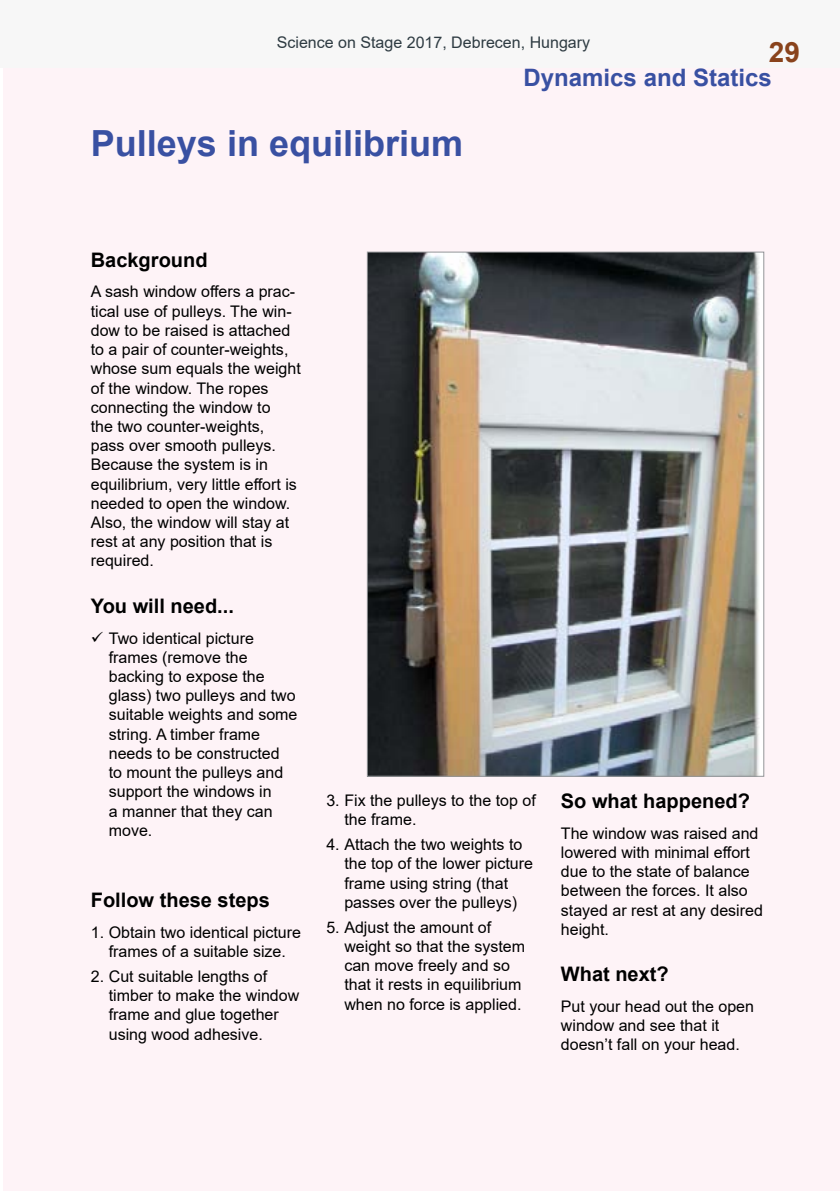
<style>
.page{position:relative;width:840px;height:1191px;background:#fff}
.page>*{position:absolute;margin:0;border:0;box-sizing:border-box;transform-origin:0 0}
.t1{font:700 36px "Arial";color:#3950a2}
.t2{font:700 28px "Arial";color:#89431c}
.t3{font:700 24px "Arial";color:#3950a2}
.t4{font:700 20px "Arial";color:#000}
.t5{font:16px/19.2px "Arial";color:#000}
.t6{font:16px "Arial";color:#2e3b42}
</style>
<div class="page">
<div style="left:0;top:0;width:839px;height:68px;background:#f7f7f7"></div>
<div style="left:4px;top:68px;width:835px;height:1123px;background:#fef3f7"></div>
<img style="left:369px;top:254px;width:392px;height:520px">
<p class="t6" style="left:276px;top:31px;width:315px">Science on Stage 2017, Debrecen, Hungary</p>
<h3 class="t3" style="left:523px;top:60px;width:250px">Dynamics and Statics</h3>
<h1 class="t1" style="left:91px;top:118px;width:374px">Pulleys in equilibrium</h1>
<h2 class="t2" style="left:768px;top:32px;width:33px">29</h2>
<p class="t4" style="left:91px;top:246px;width:118px">Background</p>
<p class="t5" style="left:91px;top:282px;width:211px">A sash window offers a prac&shy;tical use of pulleys. The win&shy;dow to be raised is attached to a pair of counter-weights, whose sum equals the weight of the window. The ropes connecting the window to<br>the two counter-weights, pass over smooth pulleys.<br>Because the system is in equilibrium, very little effort is needed to open the window.<br>Also, the window will stay at rest at any position that is required.</p>
<p class="t4" style="left:91px;top:592px;width:145px">You will need...</p>
<p class="t5" style="left:109px;top:628px;width:190px">Two identical picture frames (remove the backing to expose the glass) two pulleys and two suitable weights and some string. A timber frame needs to be constructed<br>to mount the pulleys and support the windows in<br>a manner that they can move.</p>
<p class="t4" style="left:91px;top:886px;width:180px">Follow these steps</p>
<p class="t5" style="left:91px;top:922px;width:212px;text-align:center">1. Obtain two identical picture frames of a suitable size.</p>
<p class="t5" style="left:109px;top:966px;width:192px;text-indent:-18px">2. Cut suitable lengths of timber to make the window frame and glue together using wood adhesive.</p>
<p class="t5" style="left:344px;top:791px;width:193px;text-indent:-18px">3. Fix the pulleys to the top of the frame.</p>
<p class="t5" style="left:344px;top:835px;width:190px;text-indent:-18px">4. Attach the two weights to the top of the lower picture frame using string (that passes over the pulleys)</p>
<p class="t5" style="left:344px;top:917px;width:182px;text-indent:-18px">5. Adjust the amount of weight so that the system can move freely and so that it rests in equilibrium when no force is applied.</p>
<p class="t4" style="left:560px;top:787px;width:190px">So what happened?</p>
<p class="t5" style="left:560px;top:823px;width:203px">The window was raised and lowered with minimal effort due to the state of balance between the forces. It also stayed ar rest at any desired height.</p>
<p class="t4" style="left:560px;top:960px;width:109px">What next?</p>
<p class="t5" style="left:560px;top:996px;width:195px">Put your head out the open window and see that it doesn’t fall on your head.</p>
</div>
